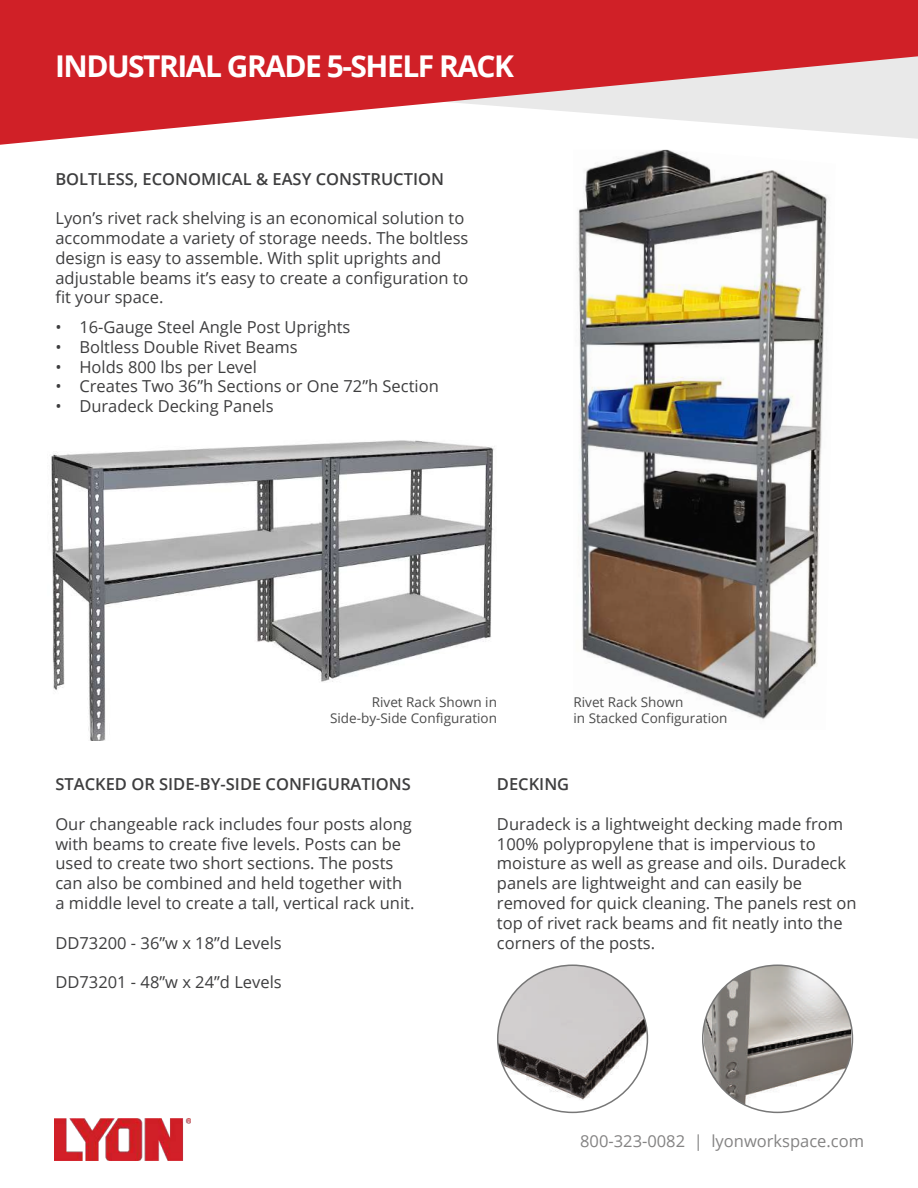
<style>
.page{position:relative;width:918px;height:1188px;background:#fff}
.page>*{position:absolute;margin:0;border:0;box-sizing:border-box;transform-origin:0 0}
.t1{font:700 30px "Open Sans";letter-spacing:-.05em;color:#fff}
.t2{font:16.5px/19.8px "Open Sans";color:#3e3e3f}
.t3{font:600 16.5px "Open Sans";color:#3e3e3f}
.t4{font:16.5px "Open Sans";color:#848383}
.t5{font:13.5px/16.2px "Open Sans";color:#4b4b4b;text-align:right}
</style>
<div class="page">
<svg style="left:0;top:0;width:918px;height:150px;fill:#d02027"></svg>
<img style="left:54px;top:1118px;width:136px;height:43px">
<img style="left:578px;top:150px;width:250px;height:570px">
<img style="left:51px;top:440px;width:444px;height:301px">
<img style="left:498px;top:967px;width:149px;height:134px">
<img style="left:704px;top:967px;width:147px;height:145px">
<h1 class="t1" style="left:55px;top:45px;width:461px">INDUSTRIAL GRADE 5-SHELF RACK</h1>
<p class="t3" style="left:55px;top:167px;width:390px">BOLTLESS, ECONOMICAL &amp; EASY CONSTRUCTION</p>
<p class="t2" style="left:55px;top:208px;width:415px">Lyon’s rivet rack shelving is an economical solution to accommodate a variety of storage needs. The boltless design is easy to assemble. With split uprights and adjustable beams it’s easy to create a configuration to fit your space.</p>
<p class="t2" style="left:55px;top:317px;width:297px">• 16-Gauge Steel Angle Post Uprights</p>
<p class="t2" style="left:55px;top:336px;width:244px">• Boltless Double Rivet Beams</p>
<p class="t2" style="left:55px;top:356px;width:203px">• Holds 800 lbs per Level</p>
<p class="t2" style="left:55px;top:376px;width:385px">• Creates Two 36”h Sections or One 72”h Section</p>
<p class="t2" style="left:55px;top:396px;width:220px">• Duradeck Decking Panels</p>
<p class="t5" style="left:330px;top:694px;width:168px">Rivet Rack Shown in<br>Side-by-Side Configuration</p>
<p class="t5" style="left:573px;top:694px;width:156px;text-align:left">Rivet Rack Shown<br>in Stacked Configuration</p>
<p class="t3" style="left:55px;top:773px;width:357px">STACKED OR SIDE-BY-SIDE CONFIGURATIONS</p>
<p class="t2" style="left:55px;top:813px;width:361px">Our changeable rack includes four posts along with beams to create five levels. Posts can be used to create two short sections. The posts can also be combined and held together with a middle level to create a tall, vertical rack unit.</p>
<p class="t2" style="left:55px;top:932px;width:228px">DD73200 - 36”w x 18”d Levels</p>
<p class="t2" style="left:55px;top:972px;width:228px">DD73201 - 48”w x 24”d Levels</p>
<p class="t3" style="left:497px;top:773px;width:74px">DECKING</p>
<p class="t2" style="left:497px;top:813px;width:361px">Duradeck is a lightweight decking made from 100% polypropylene that is impervious to moisture as well as grease and oils. Duradeck panels are lightweight and can easily be removed for quick cleaning. The panels rest on top of rivet rack beams and fit neatly into the corners of the posts.</p>
<p class="t4" style="left:580px;top:1129px;width:285px">800-323-0082 | lyonworkspace.com</p>
</div>
